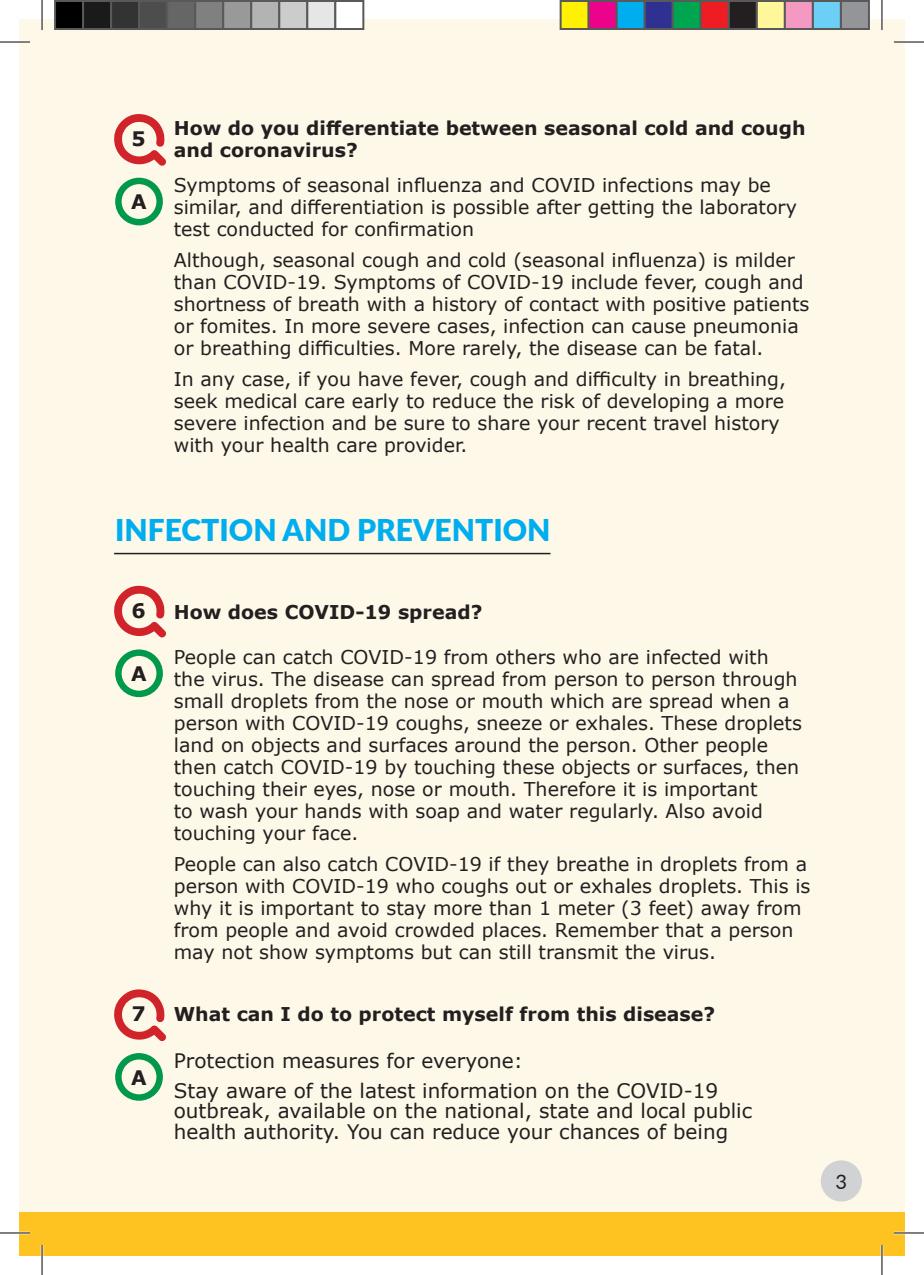
<style>
.page{position:relative;width:924px;height:1275px;background:#fff}
.page>*{position:absolute;margin:0;border:0;box-sizing:border-box;transform-origin:0 0}
.abc_level{font:900 30px "Lato";color:#00aeef}
.main_answer_text{font:20px/20.4px "Verdana";color:#231f20}
.t1{font:700 20px "Verdana";color:#231f20}
.t2{font:20px "Lato";color:#231f20}
.main_answer_text-2{font:19px/22px "Verdana";color:#231f20}
.main_ques_text_copy{font:700 19px/22px "Verdana";color:#231f20}
</style>
<div class="page">
<div style="left:19px;top:1212px;width:23px;height:43px;background:#fec221"></div>
<div style="left:19px;top:19px;width:23px;height:1193px;background:#fef8e8"></div>
<div style="left:42px;top:1212px;width:861px;height:43px;background:#fec221"></div>
<div style="left:42px;top:19px;width:861px;height:1193px;background:#fef8e8"></div>
<div style="left:820px;top:1160px;width:41px;height:41px;background:#d1d2d4;border-radius:50%"></div>
<svg style="left:114px;top:114px;width:52px;height:52px"></svg>
<div style="left:115px;top:178px;width:48px;height:47px;border:6px solid #00984a;border-radius:50%"></div>
<hr style="left:114px;top:553px;width:436px;height:1px;background:#231f20">
<svg style="left:114px;top:585px;width:52px;height:53px"></svg>
<div style="left:115px;top:649px;width:48px;height:48px;border:6px solid #00984a;border-radius:50%"></div>
<svg style="left:114px;top:989px;width:52px;height:53px"></svg>
<div style="left:115px;top:1053px;width:48px;height:47px;border:6px solid #00984a;border-radius:50%"></div>
<hr style="left:0;top:41px;width:30px;height:2px;background:#fff">
<hr style="left:893px;top:41px;width:30px;height:2px;background:#fff">
<hr style="left:0;top:1231px;width:30px;height:3px;background:#fff">
<hr style="left:893px;top:1231px;width:30px;height:3px;background:#fff">
<hr style="left:41px;top:0;width:2px;height:30px;background:#fff">
<hr style="left:41px;top:1245px;width:2px;height:30px;background:#fff">
<hr style="left:880px;top:0;width:2px;height:30px;background:#fff">
<hr style="left:880px;top:1245px;width:2px;height:30px;background:#fff">
<hr style="left:0;top:42px;width:30px;height:1px;background:#000">
<hr style="left:893px;top:42px;width:30px;height:1px;background:#000">
<hr style="left:0;top:1232px;width:30px;height:1px;background:#000">
<hr style="left:893px;top:1232px;width:30px;height:1px;background:#000">
<hr style="left:42px;top:0;width:1px;height:30px;background:#000">
<hr style="left:42px;top:1245px;width:1px;height:30px;background:#000">
<hr style="left:881px;top:0;width:1px;height:30px;background:#000">
<hr style="left:881px;top:1245px;width:1px;height:30px;background:#000">
<div style="left:55px;top:1px;width:28px;height:28px;background:#000"></div>
<div style="left:54px;top:0;width:30px;height:30px;border:2px solid #595959"></div>
<div style="left:83px;top:1px;width:28px;height:28px;background:#1a1a1a"></div>
<div style="left:82px;top:0;width:30px;height:30px;border:2px solid #595959"></div>
<div style="left:111px;top:1px;width:28px;height:28px;background:#333"></div>
<div style="left:110px;top:0;width:30px;height:30px;border:2px solid #595959"></div>
<div style="left:139px;top:1px;width:28px;height:28px;background:#4d4d4d"></div>
<div style="left:138px;top:0;width:30px;height:30px;border:2px solid #595959"></div>
<div style="left:167px;top:1px;width:28px;height:28px;background:#666"></div>
<div style="left:166px;top:0;width:30px;height:30px;border:2px solid #595959"></div>
<div style="left:195px;top:1px;width:28px;height:28px;background:#808080"></div>
<div style="left:194px;top:0;width:30px;height:30px;border:2px solid #595959"></div>
<div style="left:223px;top:1px;width:28px;height:28px;background:#999"></div>
<div style="left:222px;top:0;width:30px;height:30px;border:2px solid #595959"></div>
<div style="left:251px;top:1px;width:28px;height:28px;background:#b3b3b3"></div>
<div style="left:250px;top:0;width:30px;height:30px;border:2px solid #595959"></div>
<div style="left:279px;top:1px;width:28px;height:28px;background:#ccc"></div>
<div style="left:278px;top:0;width:30px;height:30px;border:2px solid #595959"></div>
<div style="left:307px;top:1px;width:28px;height:28px;background:#e6e6e6"></div>
<div style="left:306px;top:0;width:30px;height:30px;border:2px solid #595959"></div>
<div style="left:335px;top:1px;width:28px;height:28px;background:#fff"></div>
<div style="left:334px;top:0;width:30px;height:30px;border:2px solid #595959"></div>
<div style="left:560px;top:1px;width:28px;height:28px;background:#fff101"></div>
<div style="left:559px;top:0;width:30px;height:30px;border:2px solid #595959"></div>
<div style="left:588px;top:1px;width:28px;height:28px;background:#ed028c"></div>
<div style="left:587px;top:0;width:30px;height:30px;border:2px solid #595959"></div>
<div style="left:616px;top:1px;width:28px;height:28px;background:#00aeef"></div>
<div style="left:615px;top:0;width:30px;height:30px;border:2px solid #595959"></div>
<div style="left:644px;top:1px;width:28px;height:28px;background:#2e3092"></div>
<div style="left:643px;top:0;width:30px;height:30px;border:2px solid #595959"></div>
<div style="left:672px;top:1px;width:28px;height:28px;background:#00a54f"></div>
<div style="left:671px;top:0;width:30px;height:30px;border:2px solid #595959"></div>
<div style="left:700px;top:1px;width:28px;height:28px;background:#ee1d23"></div>
<div style="left:699px;top:0;width:30px;height:30px;border:2px solid #595959"></div>
<div style="left:728px;top:1px;width:28px;height:28px;background:#231f20"></div>
<div style="left:727px;top:0;width:30px;height:30px;border:2px solid #595959"></div>
<div style="left:756px;top:1px;width:28px;height:28px;background:#fff79a"></div>
<div style="left:755px;top:0;width:30px;height:30px;border:2px solid #595959"></div>
<div style="left:784px;top:1px;width:28px;height:28px;background:#f499c2"></div>
<div style="left:783px;top:0;width:30px;height:30px;border:2px solid #595959"></div>
<div style="left:812px;top:1px;width:28px;height:28px;background:#6bcff6"></div>
<div style="left:811px;top:0;width:30px;height:30px;border:2px solid #595959"></div>
<div style="left:840px;top:1px;width:28px;height:28px;background:#939598"></div>
<div style="left:839px;top:0;width:30px;height:30px;border:2px solid #595959"></div>
<p class="t1" style="left:132px;top:124px;width:16px">5</p>
<p class="t1" style="left:131px;top:188px;width:17px">A</p>
<p class="main_ques_text_copy" style="left:174px;top:117px;width:633px">How do you differentiate between seasonal cold and cough and coronavirus?</p>
<p class="main_answer_text-2" style="left:174px;top:174px;width:624px">Symptoms of seasonal influenza and COVID infections may be similar, and differentiation is possible after getting the laboratory test conducted for confirmation</p>
<p class="main_answer_text-2" style="left:174px;top:249px;width:637px">Although, seasonal cough and cold (seasonal influenza) is milder than COVID-19. Symptoms of COVID-19 include fever, cough and shortness of breath with a history of contact with positive patients or fomites. In more severe cases, infection can cause pneumonia or breathing difficulties. More rarely, the disease can be fatal.</p>
<p class="main_answer_text-2" style="left:174px;top:368px;width:613px">In any case, if you have fever, cough and difficulty in breathing, seek medical care early to reduce the risk of developing a more severe infection and be sure to share your recent travel history with your health care provider.</p>
<p class="abc_level" style="left:115px;top:508px;width:436px">INFECTION AND PREVENTION</p>
<p class="t1" style="left:132px;top:596px;width:16px">6</p>
<p class="t1" style="left:131px;top:659px;width:17px">A</p>
<p class="t1" style="left:132px;top:1000px;width:16px">7</p>
<p class="t1" style="left:131px;top:1063px;width:17px">A</p>
<p class="main_ques_text_copy" style="left:174px;top:600px;width:310px">How does COVID-19 spread?</p>
<p class="main_answer_text-2" style="left:174px;top:646px;width:629px">People can catch COVID-19 from others who are infected with the virus. The disease can spread from person to person through small droplets from the nose or mouth which are spread when a person with COVID-19 coughs, sneeze or exhales. These droplets land on objects and surfaces around the person. Other people then catch COVID-19 by touching these objects or surfaces, then touching their eyes, nose or mouth. Therefore it is important<br>to wash your hands with soap and water regularly. Also avoid touching your face.</p>
<p class="main_answer_text-2" style="left:174px;top:853px;width:638px">People can also catch COVID-19 if they breathe in droplets from a person with COVID-19 who coughs out or exhales droplets. This is why it is important to stay more than 1 meter (3 feet) away from from people and avoid crowded places. Remember that a person may not show symptoms but can still transmit the virus.</p>
<p class="main_ques_text_copy" style="left:174px;top:1003px;width:542px">What can I do to protect myself from this disease?</p>
<p class="main_answer_text" style="left:174px;top:1050px;width:350px">Protection measures for everyone:</p>
<p class="main_answer_text" style="left:174px;top:1080px;width:579px">Stay aware of the latest information on the COVID-19 outbreak, available on the national, state and local public health authority. You can reduce your chances of being</p>
<p class="t2" style="left:835px;top:1167px;width:13px">3</p>
</div>
